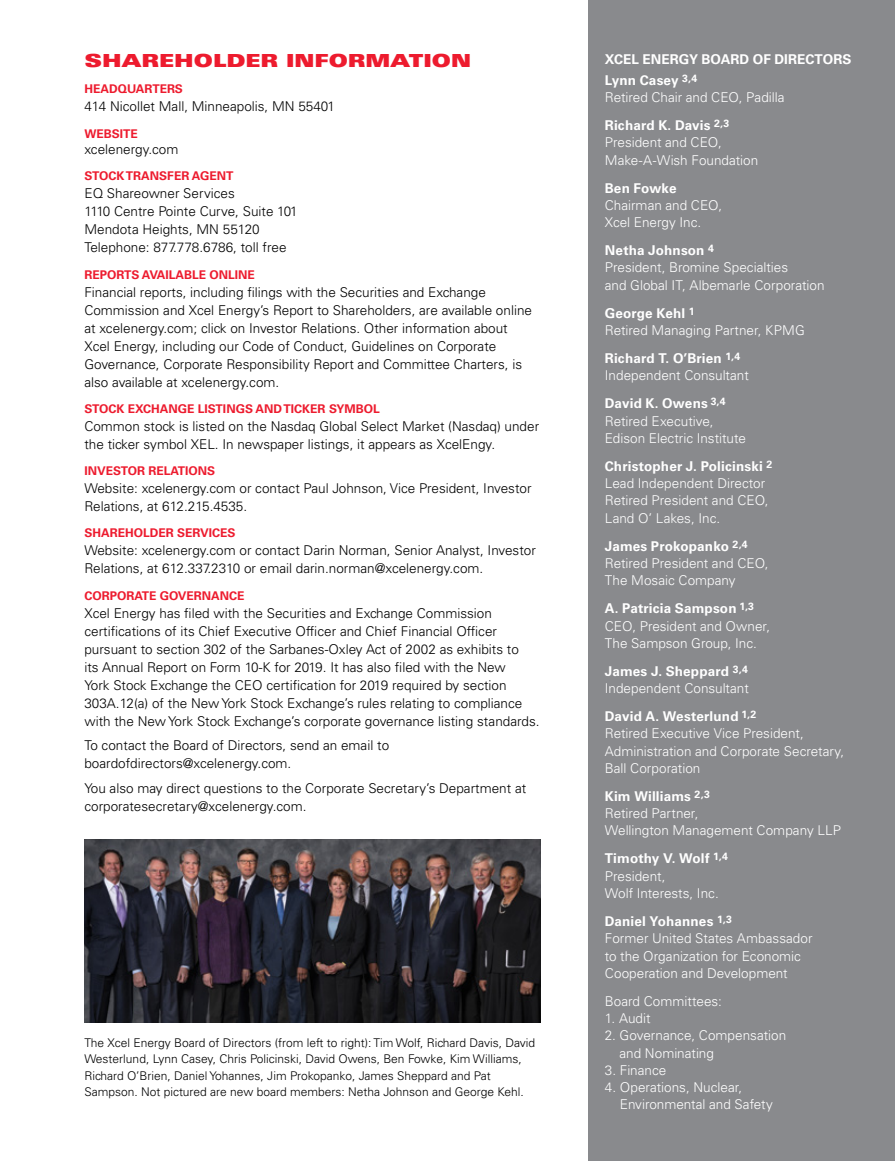
<style>
.page{position:relative;width:895px;height:1161px;background:#fff}
.page>*{position:absolute;margin:0;border:0;box-sizing:border-box;transform-origin:0 0}
.t1{font:18px "Univers LT Std X Black Ex";color:#ed1b2e}
.t2{font:300 13.5px/18px "Univers LT Std";color:#000}
.t3{font:300 13.5px/17.2px "Univers LT Std";color:#fff}
.t4{font:700 13.5px/21px "Univers LT Std";letter-spacing:.005em;color:#fff}
.t5{font:300 12px/16.5px "Univers LT Std";color:#000}
.t6{font:700 12px "Univers LT Std";color:#ed1b2e}
.s1{font-weight:700}
</style>
<div class="page">
<div style="left:588px;top:0;width:306px;height:1161px;background:#898a8d"></div>
<img style="left:84px;top:840px;width:456px;height:183px">
<h1 class="t1" style="left:84px;top:50px;width:388px">SHAREHOLDER INFORMATION</h1>
<p class="t6" style="left:84px;top:82px;width:100px">HEADQUARTERS</p>
<p class="t2" style="left:84px;top:98px;width:252px">414 Nicollet Mall, Minneapolis, MN 55401</p>
<p class="t6" style="left:84px;top:126px;width:55px">WEBSITE</p>
<p class="t2" style="left:84px;top:140px;width:96px">xcelenergy.com</p>
<p class="t6" style="left:84px;top:169px;width:150px">STOCK TRANSFER AGENT</p>
<p class="t2" style="left:84px;top:185px;width:215px">EQ Shareowner Services<br>1110 Centre Pointe Curve, Suite 101<br>Mendota Heights, MN 55120<br>Telephone: 877.778.6786, toll free</p>
<p class="t6" style="left:84px;top:267px;width:172px">REPORTS AVAILABLE ONLINE</p>
<p class="t2" style="left:84px;top:283px;width:449px">Financial reports, including filings with the Securities and Exchange Commission and Xcel Energy’s Report to Shareholders, are available online at xcelenergy.com; click on Investor Relations. Other information about Xcel Energy, including our Code of Conduct, Guidelines on Corporate Governance, Corporate Responsibility Report and Committee Charters, is also available at xcelenergy.com.</p>
<p class="t6" style="left:84px;top:402px;width:297px">STOCK EXCHANGE LISTINGS AND TICKER SYMBOL</p>
<p class="t2" style="left:84px;top:417px;width:456px">Common stock is listed on the Nasdaq Global Select Market (Nasdaq) under the ticker symbol XEL. In newspaper listings, it appears as XcelEngy.</p>
<p class="t6" style="left:84px;top:464px;width:132px">INVESTOR RELATIONS</p>
<p class="t2" style="left:84px;top:479px;width:448px">Website: xcelenergy.com or contact Paul Johnson, Vice President, Investor<br>Relations, at 612.215.4535.</p>
<p class="t6" style="left:84px;top:526px;width:153px">SHAREHOLDER SERVICES</p>
<p class="t2" style="left:84px;top:542px;width:453px">Website: xcelenergy.com or contact Darin Norman, Senior Analyst, Investor<br>Relations, at 612.337.2310 or email darin.norman@xcelenergy.com.</p>
<p class="t6" style="left:84px;top:588px;width:162px">CORPORATE GOVERNANCE</p>
<p class="t2" style="left:84px;top:604px;width:456px">Xcel Energy has filed with the Securities and Exchange Commission certifications of its Chief Executive Officer and Chief Financial Officer pursuant to section 302 of the Sarbanes-Oxley Act of 2002 as exhibits to<br>its Annual Report on Form 10-K for 2019. It has also filed with the New<br>York Stock Exchange the CEO certification for 2019 required by section 303A.12(a) of the New York Stock Exchange’s rules relating to compliance with the New York Stock Exchange’s corporate governance listing standards.</p>
<p class="t2" style="left:84px;top:736px;width:306px">To contact the Board of Directors, send an email to boardofdirectors@xcelenergy.com.</p>
<p class="t2" style="left:84px;top:779px;width:443px">You also may direct questions to the Corporate Secretary’s Department at corporatesecretary@xcelenergy.com.</p>
<p class="t5" style="left:84px;top:1034px;width:452px">The Xcel Energy Board of Directors (from left to right): Tim Wolf, Richard Davis, David Westerlund, Lynn Casey, Chris Policinski, David Owens, Ben Fowke, Kim Williams, Richard O’Brien, Daniel Yohannes, Jim Prokopanko, James Sheppard and Pat Sampson. Not pictured are new board members: Netha Johnson and George Kehl.</p>
<p class="t4" style="left:604px;top:49px;width:248px">XCEL ENERGY BOARD OF DIRECTORS<br>Lynn Casey <sup>3,4</sup></p>
<p class="t3" style="left:604px;top:83px;width:181px;line-height:28px">Retired Chair and CEO, Padilla<br><span class="s1">Richard K. Davis</span> <sup>2,3</sup></p>
<p class="t3" style="left:604px;top:134px;width:155px">President and CEO,<br>Make-A-Wish Foundation</p>
<p class="t4" style="left:604px;top:178px;width:73px">Ben Fowke</p>
<p class="t3" style="left:604px;top:197px;width:119px">Chairman and CEO,<br>Xcel Energy Inc.</p>
<p class="t3" style="left:604px;top:242px;width:221px"><span class="s1">Netha Johnson</span> <sup>4<br></sup>President, Bromine Specialties<br>and Global IT, Albemarle Corporation</p>
<p class="t3" style="left:604px;top:304px;width:201px"><span class="s1">George Kehl</span> <sup>1<br></sup>Retired Managing Partner, KPMG</p>
<p class="t3" style="left:604px;top:350px;width:145px"><span class="s1">Richard T. O’Brien</span> <sup>1,4<br></sup>Independent Consultant</p>
<p class="t3" style="left:604px;top:395px;width:142px"><span class="s1">David K. Owens</span> <sup>3,4<br></sup>Retired Executive,<br>Edison Electric Institute</p>
<p class="t3" style="left:604px;top:458px;width:169px"><span class="s1">Christopher J. Policinski</span> <sup>2<br></sup>Lead Independent Director<br>Retired President and CEO,<br>Land O’ Lakes, Inc.</p>
<p class="t3" style="left:604px;top:537px;width:165px"><span class="s1">James Prokopanko</span> <sup>2,4<br></sup>Retired President and CEO,<br>The Mosaic Company</p>
<p class="t3" style="left:604px;top:600px;width:167px"><span class="s1">A. Patricia Sampson</span> <sup>1,3<br></sup>CEO, President and Owner,<br>The Sampson Group, Inc.</p>
<p class="t3" style="left:604px;top:662px;width:145px"><span class="s1">James J. Sheppard</span> <sup>3,4<br></sup>Independent Consultant</p>
<p class="t3" style="left:604px;top:708px;width:241px"><span class="s1">David A. Westerlund</span> <sup>1,2<br></sup>Retired Executive Vice President,<br>Administration and Corporate Secretary,<br>Ball Corporation</p>
<p class="t3" style="left:604px;top:788px;width:237px"><span class="s1">Kim Williams</span> <sup>2,3<br></sup>Retired Partner,<br>Wellington Management Company LLP</p>
<p class="t3" style="left:604px;top:850px;width:124px"><span class="s1">Timothy V. Wolf</span> <sup>1,4<br></sup>President,<br>Wolf Interests, Inc.</p>
<p class="t3" style="left:604px;top:913px;width:209px"><span class="s1">Daniel Yohannes</span> <sup>1,3<br></sup>Former United States Ambassador to the Organization for Economic<br>Cooperation and Development</p>
<p class="t3" style="left:604px;top:992px;width:118px">Board Committees:</p>
<p class="t3" style="left:604px;top:1010px;width:47px">1. Audit</p>
<p class="t3" style="left:619px;top:1027px;width:168px;text-indent:-15px">2. Governance, Compensation and Nominating</p>
<p class="t3" style="left:604px;top:1061px;width:63px">3. Finance</p>
<p class="t3" style="left:619px;top:1079px;width:154px;text-indent:-15px">4. Operations, Nuclear,<br>Environmental and Safety</p>
</div>
